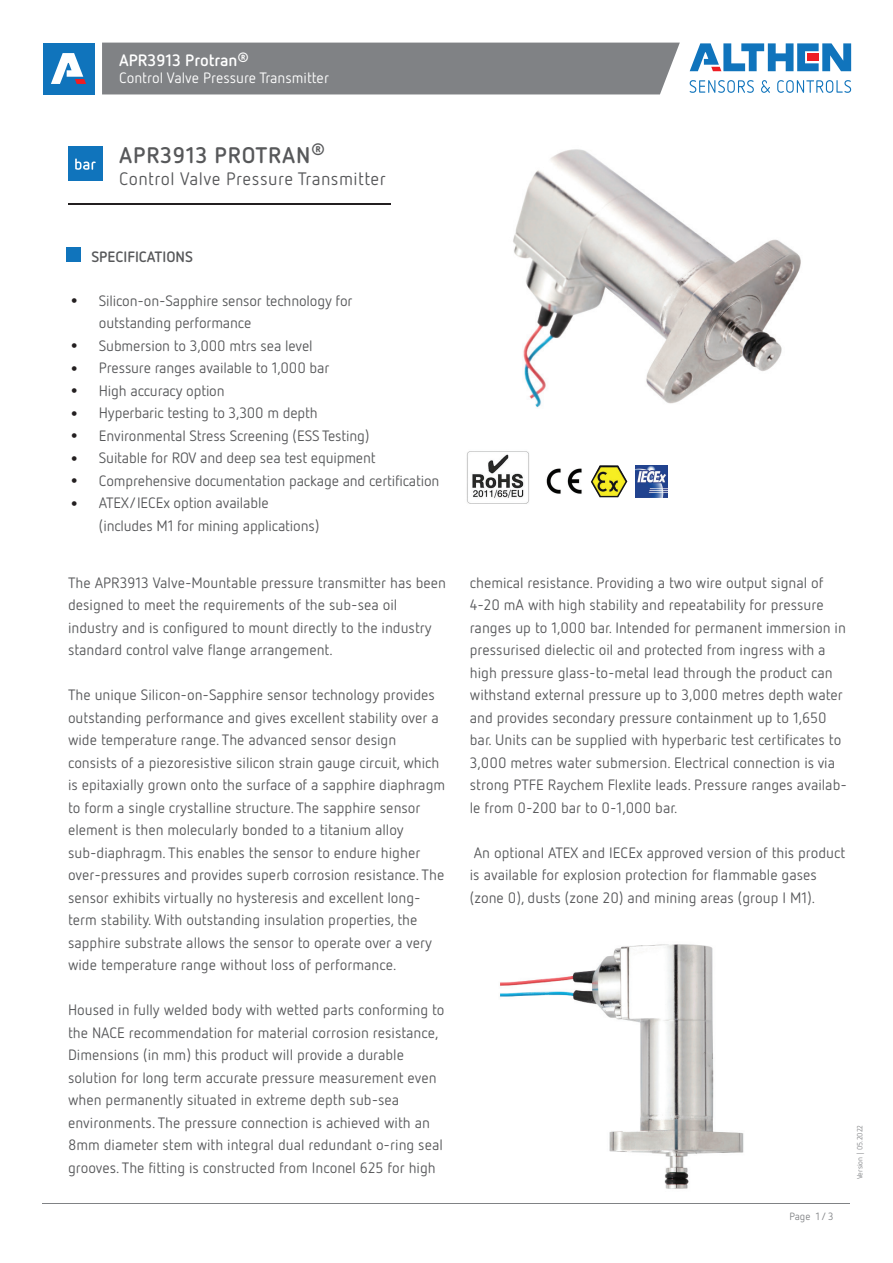
<style>
.page{position:relative;width:893px;height:1263px;background:#fff}
.page>*{position:absolute;margin:0;border:0;box-sizing:border-box;transform-origin:0 0}
.t1{font:700 22.5px "Netto OT";letter-spacing:.035em;color:#57585a}
.t2{font:18px "Netto OT";letter-spacing:.025em;color:#57585a}
.t3{font:700 16.5px "Netto OT";color:#fff}
.t4{font:15px/22.5px "Netto OT";color:#57585a}
.t5{font:15px "Netto OT";color:#fff}
.t6{font:700 15px "Netto OT";color:#57585a}
.t7{font:10.5px "Netto OT";color:#808285}
.t8{font:7.5px "Netto OT";color:#808285}
.s1{font-size:27px;color:#231f20}
</style>
<div class="page">
<div style="left:102px;top:43px;width:578px;height:51px;background:#808285"></div>
<hr style="left:43px;top:1203px;width:807px;height:1px;background:#808285">
<div style="left:43px;top:43px;width:51px;height:51px;background:#1074bc"></div>
<svg style="left:51px;top:53px;width:35px;height:31px"></svg>
<svg style="left:690px;top:80px;width:64px;height:13px"></svg>
<svg style="left:761px;top:80px;width:9px;height:13px"></svg>
<svg style="left:777px;top:80px;width:74px;height:13px"></svg>
<svg style="left:690px;top:43px;width:161px;height:28px"></svg>
<div style="left:68px;top:147px;width:34px;height:34px;background:#1074bc"></div>
<svg style="left:75px;top:158px;width:21px;height:12px"></svg>
<div style="left:66px;top:247px;width:15px;height:14px;background:#1074bc"></div>
<img style="left:513px;top:149px;width:288px;height:259px">
<img style="left:500px;top:944px;width:244px;height:245px">
<img style="left:466px;top:451px;width:63px;height:53px">
<img style="left:636px;top:465px;width:32px;height:32px">
<img style="left:591px;top:465px;width:36px;height:32px">
<img style="left:546px;top:468px;width:36px;height:26px">
<hr style="left:68px;top:203px;width:323px;height:1px;background:#231f20">
<p class="t3" style="left:119px;top:50px;width:131px">APR3913 Protran<sup>®</sup></p>
<p class="t5" style="left:119px;top:68px;width:211px">Control Valve Pressure Transmitter</p>
<h1 class="t1" style="left:119px;top:141px;width:207px">APR3913 PROTRAN<sup>®</sup></h1>
<p class="t2" style="left:119px;top:168px;width:268px">Control Valve Pressure Transmitter</p>
<p class="t6" style="left:91px;top:247px;width:103px">SPECIFICATIONS</p>
<p class="t4" style="left:99px;top:289px;width:255px;text-indent:-32px"><span class="s1">•</span> Silicon-on-Sapphire sensor technology for outstanding performance</p>
<p class="t4" style="left:67px;top:334px;width:247px"><span class="s1">•</span> Submersion to 3,000 mtrs sea level</p>
<p class="t4" style="left:67px;top:356px;width:264px"><span class="s1">•</span> Pressure ranges available to 1,000 bar</p>
<p class="t4" style="left:67px;top:379px;width:159px"><span class="s1">•</span> High accuracy option</p>
<p class="t4" style="left:67px;top:401px;width:252px"><span class="s1">•</span> Hyperbaric testing to 3,300 m depth</p>
<p class="t4" style="left:67px;top:424px;width:304px"><span class="s1">•</span> Environmental Stress Screening (ESS Testing)</p>
<p class="t4" style="left:67px;top:446px;width:310px"><span class="s1">•</span> Suitable for ROV and deep sea test equipment</p>
<p class="t4" style="left:67px;top:469px;width:374px"><span class="s1">•</span> Comprehensive documentation package and certification</p>
<p class="t4" style="left:99px;top:491px;width:222px;text-indent:-32px"><span class="s1">•</span> ATEX/IECEx option available (includes M1 for mining applications)</p>
<p class="t4" style="left:68px;top:571px;width:380px">The APR3913 Valve-Mountable pressure transmitter has been designed to meet the requirements of the sub-sea oil industry and is configured to mount directly to the industry standard control valve flange arrangement.</p>
<p class="t4" style="left:68px;top:684px;width:379px">The unique Silicon-on-Sapphire sensor technology provides outstanding performance and gives excellent stability over a wide temperature range. The advanced sensor design consists of a piezoresistive silicon strain gauge circuit, which is epitaxially grown onto the surface of a sapphire diaphragm to form a single crystalline structure. The sapphire sensor element is then molecularly bonded to a titanium alloy sub-diaphragm. This enables the sensor to endure higher over-pressures and provides superb corrosion resistance. The sensor exhibits virtually no hysteresis and excellent long&shy;term stability. With outstanding insulation properties, the sapphire substrate allows the sensor to operate over a very wide temperature range without loss of performance.</p>
<p class="t4" style="left:68px;top:999px;width:378px">Housed in fully welded body with wetted parts conforming to the NACE recommendation for material corrosion resistance, Dimensions (in mm) this product will provide a durable solution for long term accurate pressure measurement even when permanently situated in extreme depth sub-sea environments. The pressure connection is achieved with an 8mm diameter stem with integral dual redundant o-ring seal grooves. The fitting is constructed from Inconel 625 for high</p>
<p class="t4" style="left:470px;top:571px;width:379px">chemical resistance. Providing a two wire output signal of 4-20 mA with high stability and repeatability for pressure ranges up to 1,000 bar. Intended for permanent immersion in pressurised dielectic oil and protected from ingress with a high pressure glass-to-metal lead through the product can withstand external pressure up to 3,000 metres depth water and provides secondary pressure containment up to 1,650 bar. Units can be supplied with hyperbaric test certificates to 3,000 metres water submersion. Electrical connection is via strong PTFE Raychem Flexlite leads. Pressure ranges availab&shy;le from 0-200 bar to 0-1,000 bar.</p>
<p class="t4" style="left:470px;top:841px;width:377px">An optional ATEX and IECEx approved version of this product is available for explosion protection for flammable gases (zone 0), dusts (zone 20) and mining areas (group I M1).</p>
<p class="t7" style="left:789px;top:1210px;width:46px">Page 1 / 3</p>
<p class="t8" style="left:855px;top:1179px;width:56px;rotate:-90deg">Version | 05.2022</p>
</div>
